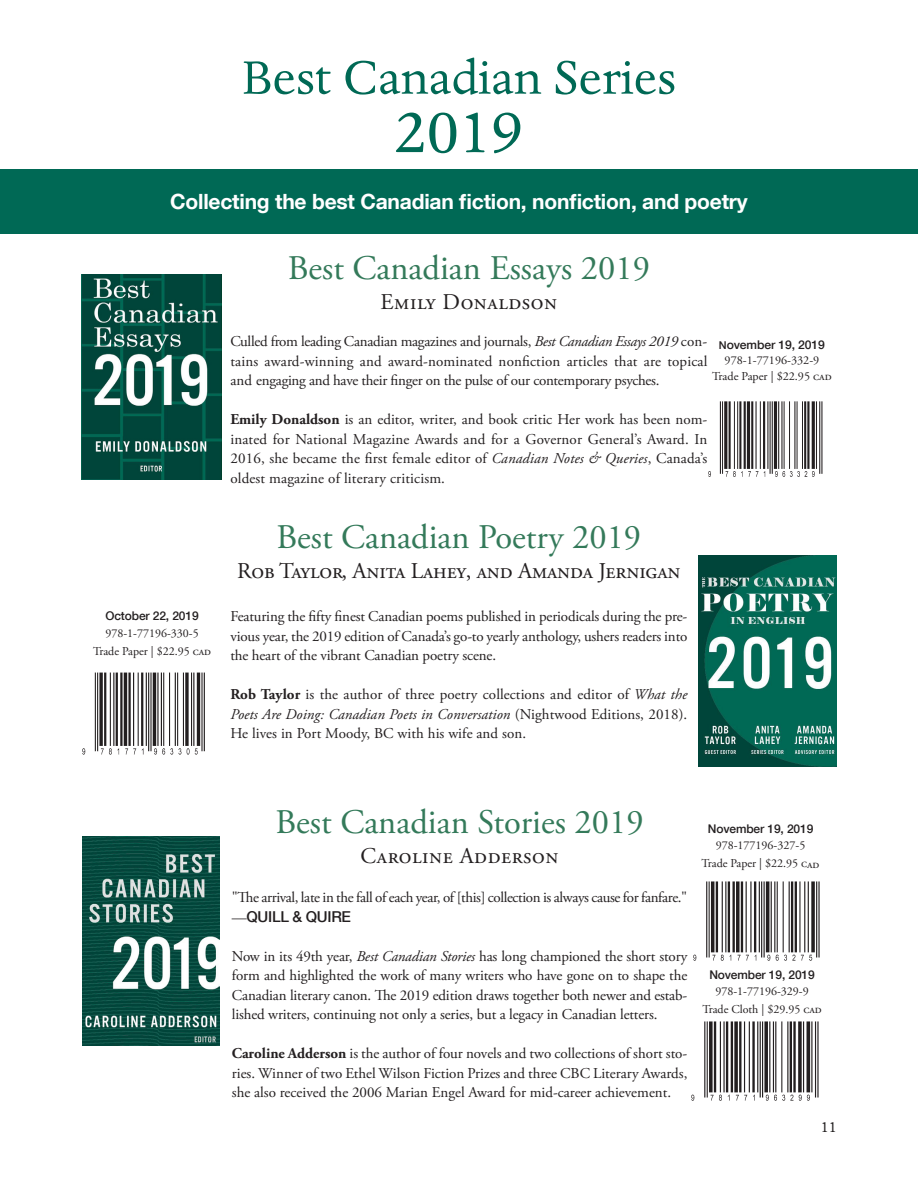
<style>
.page{position:relative;width:918px;height:1188px;background:#fff}
.page>*{position:absolute;margin:0;border:0;box-sizing:border-box;transform-origin:0 0}
.t1{font:72px "Dante";color:#006955}
.t2{font:54px "Dante";color:#006955}
.t3{font:34.5px "Adobe Garamond Pro";color:#347a5a}
.t4{font:22.5px "Adobe Garamond Pro";letter-spacing:-.005em;color:#231f20}
.t5{font:22.5px "Adobe Garamond Pro";letter-spacing:.025em;color:#231f20}
.t6{font:700 21px "Helvetica Neue LT Com";letter-spacing:-.01em;color:#fff}
.t7{font:18px "Dante";color:#231f20}
.distribution{font:15px/19.5px "Adobe Garamond Pro";letter-spacing:-.01em;color:#231f20;text-align:justify}
.distribution-2{font:15px "Adobe Garamond Pro";letter-spacing:-.14em;color:#231f20}
.distribution-3{font:500 15px "Helvetica Neue LT Com";letter-spacing:-.02em;color:#231f20}
.distribution-4{font:12px "Adobe Garamond Pro";color:#231f20}
.distribution-5{font:500 12px "Helvetica Neue LT Com";letter-spacing:-.01em;color:#231f20}
.s1{font-style:italic}
.s2{font-weight:700}
.s3{font-size:10.8px}
.s4{font-family:"Adobe Garamond Pro";font-weight:400}
</style>
<div class="page">
<img style="left:81px;top:275px;width:140px;height:205px">
<img style="left:698px;top:555px;width:139px;height:211px">
<img style="left:83px;top:837px;width:136px;height:209px">
<div style="left:0;top:169px;width:918px;height:65px;background:#006955"></div>
<img style="left:709px;top:401px;width:114px;height:76px">
<img style="left:83px;top:672px;width:122px;height:83px">
<img style="left:693px;top:881px;width:127px;height:80px">
<img style="left:691px;top:1021px;width:128px;height:80px">
<p class="t2" style="left:242px;top:44px;width:435px">Best Canadian Series</p>
<p class="t1" style="left:394px;top:86px;width:131px">2019</p>
<p class="t6" style="left:170px;top:188px;width:579px">Collecting the best Canadian fiction, nonfiction, and poetry</p>
<p class="distribution-5" style="left:105px;top:609px;width:95px">October 22, 2019</p>
<p class="distribution-4" style="left:105px;top:626px;width:95px">978-1-77196-330-5</p>
<p class="distribution-4" style="left:93px;top:644px;width:120px">Trade Paper | $22.95 cad</p>
<p class="t3" style="left:288px;top:247px;width:364px">Best Canadian Essays 2019</p>
<p class="t5" style="left:381px;top:288px;width:178px">Emily Donaldson</p>
<p class="distribution" style="left:230px;top:332px;width:479px">Culled from leading Canadian magazines and journals, <span class="s1">Best Canadian Essays 2019</span> con&shy;tains award-winning and award-nominated nonfiction articles that are topical and engaging and have their finger on the pulse of our contemporary psyches.</p>
<p class="distribution" style="left:230px;top:410px;width:479px"><span class="s2">Emily Donaldson</span> is an editor, writer, and book critic Her work has been nom&shy;inated for National Magazine Awards and for a Governor General’s Award. In 2016, she became the first female editor of <span class="s1">Canadian Notes &amp; Queries</span>, Canada’s oldest magazine of literary criticism.</p>
<p class="distribution-5" style="left:719px;top:337px;width:108px"><span class="s3">N</span>ovember 19, 2019</p>
<p class="distribution-4" style="left:725px;top:353px;width:96px">978-1-77196-332-9</p>
<p class="distribution-4" style="left:712px;top:369px;width:121px">Trade Paper | $22.95 cad</p>
<p class="t3" style="left:277px;top:516px;width:366px">Best Canadian Poetry 2019</p>
<p class="t4" style="left:237px;top:557px;width:445px">Rob Taylor, Anita Lahey, and Amanda Jernigan</p>
<p class="distribution" style="left:230px;top:607px;width:459px">Featuring the fifty finest Canadian poems published in periodicals during the pre&shy;vious year, the 2019 edition of Canada’s go-to yearly anthology, ushers readers into the heart of the vibrant Canadian poetry scene.</p>
<p class="distribution" style="left:230px;top:685px;width:458px"><span class="s2">Rob Taylor</span> is the author of three poetry collections and editor of <span class="s1">What the Poets Are Doing: Canadian Poets in Conversation</span> (Nightwood Editions, 2018).<br>He lives in Port Moody, BC with his wife and son.</p>
<p class="t3" style="left:276px;top:802px;width:369px">Best Canadian Stories 2019</p>
<p class="t5" style="left:361px;top:843px;width:200px">Caroline Adderson</p>
<p class="distribution-2" style="left:232px;top:889px;width:457px">"The arrival, late in the fall of each year, of [this] collection is always cause for fanfare."</p>
<p class="distribution-3" style="left:232px;top:908px;width:121px"><span class="s4">—</span>QUILL &amp; QUIRE</p>
<p class="distribution" style="left:232px;top:947px;width:457px">Now in its 49th year, <span class="s1">Best Canadian Stories</span> has long championed the short story form and highlighted the work of many writers who have gone on to shape the Canadian literary canon. The 2019 edition draws together both newer and estab&shy;lished writers, continuing not only a series, but a legacy in Canadian letters.</p>
<p class="distribution" style="left:232px;top:1044px;width:457px"><span class="s2">Caroline Adderson</span> is the author of four novels and two collections of short sto&shy;ries. Winner of two Ethel Wilson Fiction Prizes and three CBC Literary Awards, she also received the 2006 Marian Engel Award for mid-career achievement.</p>
<p class="distribution-5" style="left:708px;top:821px;width:107px">November 19, 2019</p>
<p class="distribution-4" style="left:716px;top:838px;width:91px">978-177196-327-5</p>
<p class="distribution-4" style="left:701px;top:856px;width:120px">Trade Paper | $22.95 cad</p>
<p class="distribution-5" style="left:709px;top:967px;width:107px">November 19, 2019</p>
<p class="distribution-4" style="left:715px;top:984px;width:95px">978-1-77196-329-9</p>
<p class="distribution-4" style="left:702px;top:1002px;width:121px">Trade Cloth | $29.95 cad</p>
<p class="t7" style="left:821px;top:1115px;width:18px">11</p>
</div>
